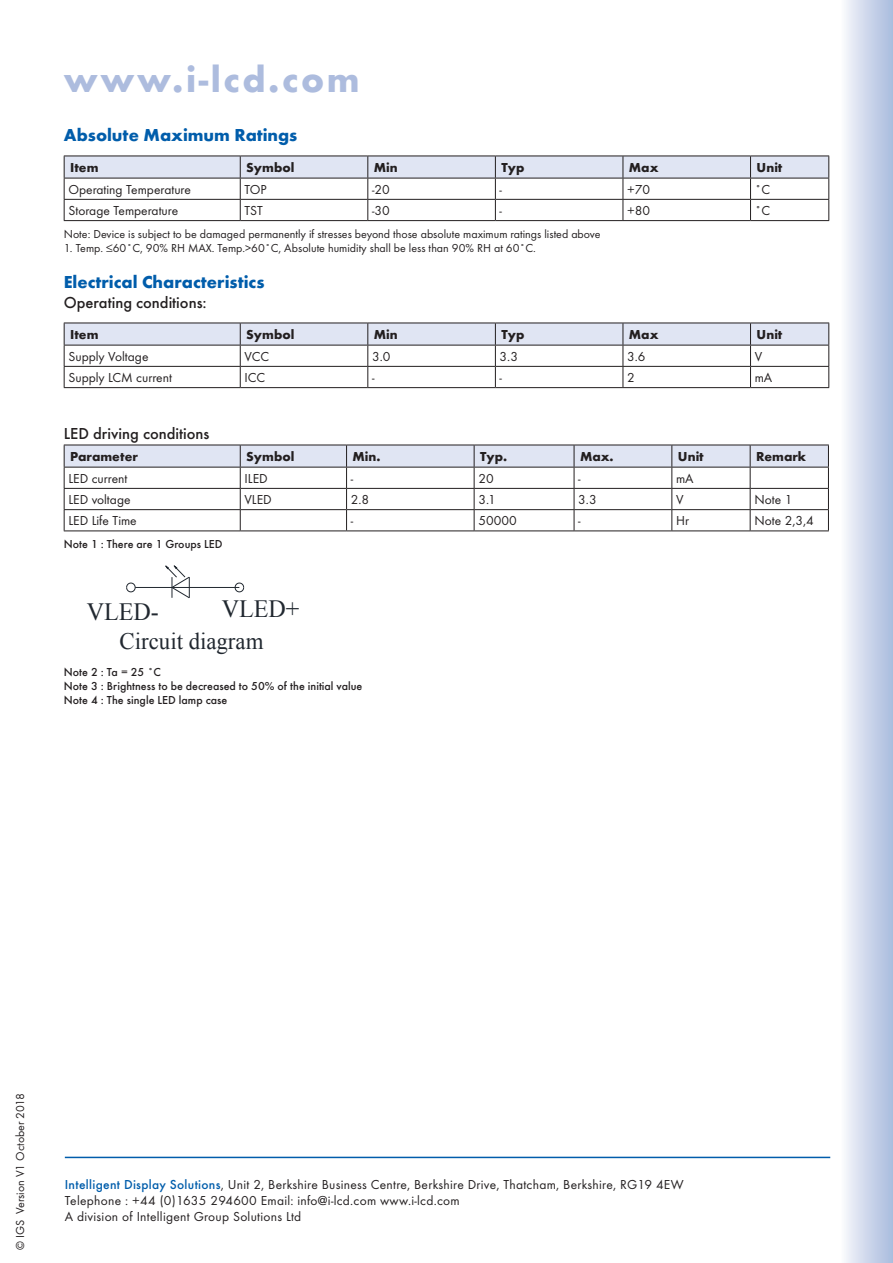
<style>
.page{position:relative;width:893px;height:1263px;background:#fff}
.page>*{position:absolute;margin:0;border:0;box-sizing:border-box;transform-origin:0 0}
.t1{font:700 37.5px "Futura T";letter-spacing:.07em;color:#adbcde}
.t2{font:24.75px "Times New Roman";color:#212830}
.t3{font:23.55px "Times New Roman";color:#212830}
.footnotes{font:700 18px "Futura T";color:#015dab}
.Bodytext{font:700 18px "Futura T";color:#015dab}
.Bodytext-2{font:500 16.5px "Futura T";color:#231f20}
.Table_Text{font:13.5px/16.2px "Futura T";letter-spacing:.005em;color:#231f20}
.Table_Text-2{font:700 13.5px "Futura T";color:#231f20}
.footnotes-2{font:12px "Futura T";color:#231f20}
.footnotes-3{font:500 12px "Futura T";color:#231f20}
.s1{font-weight:500;color:#015dab}
</style>
<div class="page">
<hr style="left:65px;top:1157px;width:765px;height:1px;background:#015dab">
<svg style="left:64px;top:156px;width:765px;height:64px"></svg>
<hr style="left:64px;top:220px;width:176px;height:1px;background:#231f20">
<hr style="left:240px;top:220px;width:128px;height:1px;background:#231f20">
<hr style="left:368px;top:220px;width:127px;height:1px;background:#231f20">
<hr style="left:495px;top:220px;width:128px;height:1px;background:#231f20">
<hr style="left:623px;top:220px;width:127px;height:1px;background:#231f20">
<hr style="left:750px;top:220px;width:79px;height:1px;background:#231f20">
<svg style="left:64px;top:323px;width:765px;height:64px"></svg>
<hr style="left:64px;top:387px;width:176px;height:1px;background:#231f20">
<hr style="left:240px;top:387px;width:128px;height:1px;background:#231f20">
<hr style="left:368px;top:387px;width:127px;height:1px;background:#231f20">
<hr style="left:495px;top:387px;width:128px;height:1px;background:#231f20">
<hr style="left:623px;top:387px;width:127px;height:1px;background:#231f20">
<hr style="left:750px;top:387px;width:79px;height:1px;background:#231f20">
<svg style="left:64px;top:445px;width:765px;height:85px"></svg>
<hr style="left:64px;top:530px;width:176px;height:1px;background:#231f20">
<hr style="left:240px;top:530px;width:107px;height:1px;background:#231f20">
<hr style="left:347px;top:530px;width:127px;height:1px;background:#231f20">
<hr style="left:474px;top:530px;width:100px;height:1px;background:#231f20">
<hr style="left:574px;top:530px;width:98px;height:1px;background:#231f20">
<hr style="left:672px;top:530px;width:78px;height:1px;background:#231f20">
<hr style="left:750px;top:530px;width:79px;height:1px;background:#231f20">
<hr style="left:135px;top:587px;width:104px;height:1px;background:#212830">
<svg style="left:126px;top:583px;width:9px;height:9px"></svg>
<svg style="left:165px;top:565px;width:25px;height:33px"></svg>
<svg style="left:235px;top:583px;width:9px;height:9px"></svg>
<div style="left:840px;top:0;width:53px;height:1263px;background:linear-gradient(to right,#fbfafd,#a8badd)"></div>
<h1 class="t1" style="left:64px;top:57px;width:298px">www.i-lcd.com</h1>
<p class="Bodytext" style="left:64px;top:124px;width:235px">Absolute Maximum Ratings</p>
<p class="Table_Text-2" style="left:70px;top:160px;width:30px">Item</p>
<p class="Table_Text-2" style="left:246px;top:160px;width:50px">Symbol</p>
<p class="Table_Text-2" style="left:374px;top:160px;width:25px">Min</p>
<p class="Table_Text-2" style="left:501px;top:160px;width:25px">Typ</p>
<p class="Table_Text-2" style="left:629px;top:160px;width:31px">Max</p>
<p class="Table_Text-2" style="left:756px;top:160px;width:27px">Unit</p>
<p class="Table_Text" style="left:68px;top:181px;width:124px">Operating Temperature</p>
<p class="Table_Text" style="left:244px;top:181px;width:24px">TOP</p>
<p class="Table_Text" style="left:372px;top:181px;width:19px">-20</p>
<p class="Table_Text" style="left:500px;top:181px;width:4px">-</p>
<p class="Table_Text" style="left:627px;top:181px;width:24px">+70</p>
<p class="Table_Text" style="left:755px;top:181px;width:17px">˚C</p>
<p class="Table_Text" style="left:68px;top:202px;width:111px">Storage Temperature</p>
<p class="Table_Text" style="left:244px;top:202px;width:20px">TST</p>
<p class="Table_Text" style="left:372px;top:202px;width:19px">-30</p>
<p class="Table_Text" style="left:500px;top:202px;width:4px">-</p>
<p class="Table_Text" style="left:627px;top:202px;width:24px">+80</p>
<p class="Table_Text" style="left:755px;top:202px;width:17px">˚C</p>
<p class="footnotes-2" style="left:64px;top:227px;width:538px">Note: Device is subject to be damaged permanently if stresses beyond those absolute maximum ratings listed above</p>
<p class="footnotes-2" style="left:64px;top:241px;width:474px">1. Temp. ≤60˚C, 90% RH MAX. Temp.&gt;60˚C, Absolute humidity shall be less than 90% RH at 60˚C.</p>
<p class="footnotes" style="left:64px;top:272px;width:202px">Electrical Characteristics</p>
<p class="Bodytext-2" style="left:64px;top:293px;width:145px">Operating conditions:</p>
<p class="Table_Text-2" style="left:70px;top:327px;width:30px">Item</p>
<p class="Table_Text-2" style="left:246px;top:327px;width:50px">Symbol</p>
<p class="Table_Text-2" style="left:374px;top:327px;width:25px">Min</p>
<p class="Table_Text-2" style="left:501px;top:327px;width:25px">Typ</p>
<p class="Table_Text-2" style="left:629px;top:327px;width:31px">Max</p>
<p class="Table_Text-2" style="left:756px;top:327px;width:27px">Unit</p>
<p class="Table_Text" style="left:68px;top:348px;width:82px">Supply Voltage</p>
<p class="Table_Text" style="left:244px;top:348px;width:26px">VCC</p>
<p class="Table_Text" style="left:372px;top:348px;width:20px">3.0</p>
<p class="Table_Text" style="left:500px;top:348px;width:20px">3.3</p>
<p class="Table_Text" style="left:627px;top:348px;width:20px">3.6</p>
<p class="Table_Text" style="left:755px;top:348px;width:9px">V</p>
<p class="Table_Text" style="left:68px;top:369px;width:105px">Supply LCM current</p>
<p class="Table_Text" style="left:244px;top:369px;width:22px">ICC</p>
<p class="Table_Text" style="left:372px;top:369px;width:4px">-</p>
<p class="Table_Text" style="left:500px;top:369px;width:4px">-</p>
<p class="Table_Text" style="left:627px;top:369px;width:9px">2</p>
<p class="Table_Text" style="left:755px;top:369px;width:19px">mA</p>
<p class="Bodytext-2" style="left:64px;top:423px;width:147px">LED driving conditions</p>
<p class="Table_Text-2" style="left:70px;top:449px;width:69px">Parameter</p>
<p class="Table_Text-2" style="left:246px;top:449px;width:50px">Symbol</p>
<p class="Table_Text-2" style="left:353px;top:449px;width:29px">Min.</p>
<p class="Table_Text-2" style="left:480px;top:449px;width:29px">Typ.</p>
<p class="Table_Text-2" style="left:580px;top:449px;width:35px">Max.</p>
<p class="Table_Text-2" style="left:678px;top:449px;width:27px">Unit</p>
<p class="Table_Text-2" style="left:756px;top:449px;width:52px">Remark</p>
<p class="Table_Text" style="left:68px;top:470px;width:61px">LED current</p>
<p class="Table_Text" style="left:244px;top:470px;width:25px">ILED</p>
<p class="Table_Text" style="left:351px;top:470px;width:4px">-</p>
<p class="Table_Text" style="left:478px;top:470px;width:17px">20</p>
<p class="Table_Text" style="left:578px;top:470px;width:4px">-</p>
<p class="Table_Text" style="left:676px;top:470px;width:19px">mA</p>
<p class="Table_Text" style="left:68px;top:491px;width:64px">LED voltage</p>
<p class="Table_Text" style="left:244px;top:491px;width:29px">VLED</p>
<p class="Table_Text" style="left:351px;top:491px;width:20px">2.8</p>
<p class="Table_Text" style="left:478px;top:491px;width:19px">3.1</p>
<p class="Table_Text" style="left:578px;top:491px;width:20px">3.3</p>
<p class="Table_Text" style="left:676px;top:491px;width:9px">V</p>
<p class="Table_Text" style="left:754px;top:491px;width:39px">Note 1</p>
<p class="Table_Text" style="left:68px;top:513px;width:70px">LED Life Time</p>
<p class="Table_Text" style="left:351px;top:513px;width:4px">-</p>
<p class="Table_Text" style="left:478px;top:513px;width:40px">50000</p>
<p class="Table_Text" style="left:578px;top:513px;width:4px">-</p>
<p class="Table_Text" style="left:676px;top:513px;width:14px">Hr</p>
<p class="Table_Text" style="left:754px;top:513px;width:61px">Note 2,3,4</p>
<p class="footnotes-3" style="left:64px;top:537px;width:160px">Note 1 : There are 1 Groups LED</p>
<p class="t2" style="left:87px;top:595px;width:74px">VLED-</p>
<p class="t2" style="left:222px;top:592px;width:79px">VLED+</p>
<p class="t3" style="left:120px;top:626px;width:145px">Circuit diagram</p>
<p class="footnotes-3" style="left:64px;top:665px;width:99px">Note 2 : Ta = 25 ˚C</p>
<p class="footnotes-3" style="left:64px;top:679px;width:300px">Note 3 : Brightness to be decreased to 50% of the initial value</p>
<p class="footnotes-3" style="left:64px;top:693px;width:165px">Note 4 : The single LED lamp case</p>
<p class="footnotes-2" style="left:13px;top:1250px;width:159px;rotate:-90deg">© IGS Version V1 October 2018</p>
<p class="Table_Text" style="left:65px;top:1176px;width:620px"><span class="s1">Intelligent Display Solutions</span>, Unit 2, Berkshire Business Centre, Berkshire Drive, Thatcham, Berkshire, RG19 4EW<br>Telephone : +44 (0)1635 294600 Email: info@i-lcd.com www.i-lcd.com<br>A division of Intelligent Group Solutions Ltd</p>
</div>
